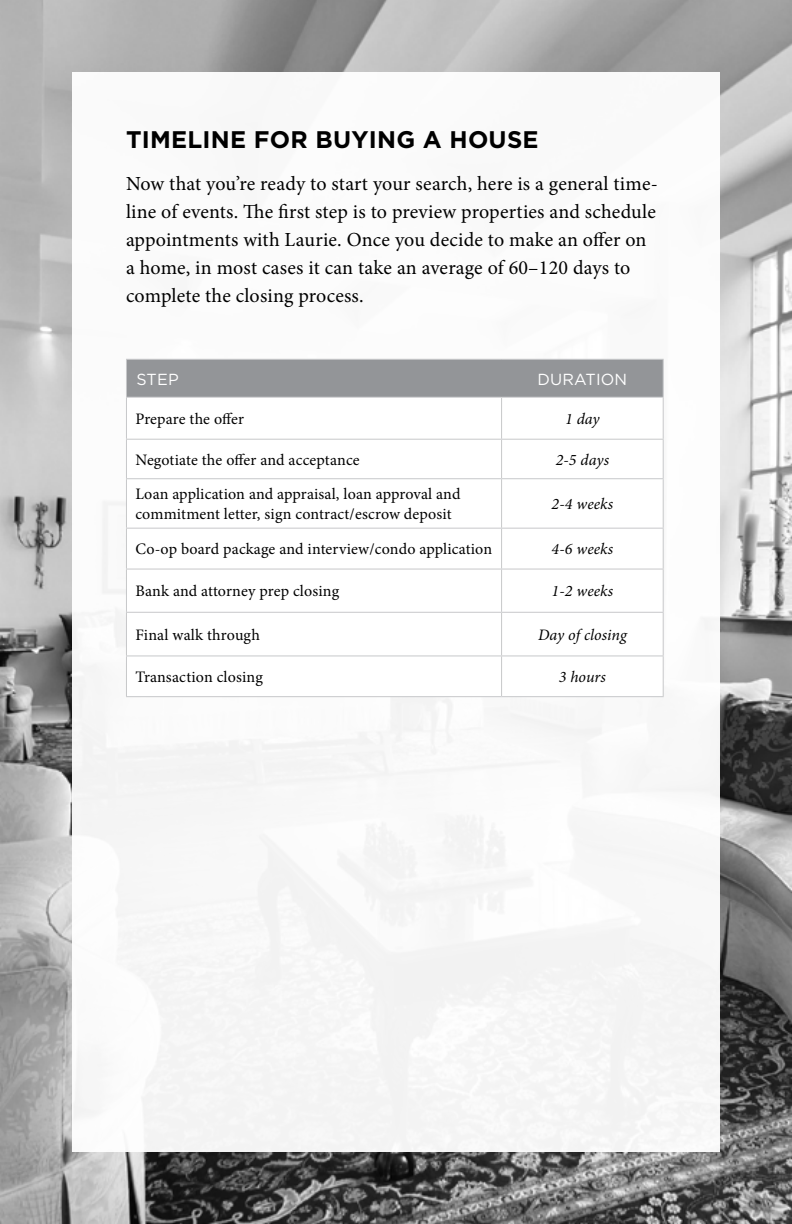
<style>
.page{position:relative;width:792px;height:1224px;background:#fff}
.page>*{position:absolute;margin:0;border:0;box-sizing:border-box;transform-origin:0 0}
.t1{font:700 24px "Gotham";letter-spacing:.01em;color:#000}
.t2{font:20px/28px "Minion Pro";letter-spacing:.005em;color:#000}
.t3{font:16px/20px "Minion Pro";letter-spacing:.01em;color:#000}
.t4{font:italic 16px "Minion Pro";letter-spacing:.005em;color:#000}
.t5{font:16px "Gotham";letter-spacing:.01em;color:#fff}
</style>
<div class="page">
<img style="left:0;top:0;width:792px;height:1224px">
<div style="left:72px;top:72px;width:648px;height:1080px;background:#fff"></div>
<div style="left:127px;top:360px;width:536px;height:37px;background:#939598"></div>
<svg style="left:127px;top:398px;width:536px;height:298px"></svg>
<hr style="left:126px;top:360px;width:1px;height:37px;background:#c7c8ca">
<hr style="left:126px;top:359px;width:376px;height:1px;background:#c7c8ca">
<hr style="left:502px;top:359px;width:162px;height:1px;background:#c7c8ca">
<hr style="left:663px;top:360px;width:1px;height:37px;background:#c7c8ca">
<hr style="left:126px;top:398px;width:1px;height:41px;background:#c7c8ca">
<hr style="left:126px;top:397px;width:376px;height:1px;background:#c7c8ca">
<hr style="left:501px;top:398px;width:1px;height:41px;background:#c7c8ca">
<hr style="left:502px;top:397px;width:162px;height:1px;background:#c7c8ca">
<hr style="left:663px;top:398px;width:1px;height:41px;background:#c7c8ca">
<hr style="left:126px;top:440px;width:1px;height:38px;background:#c7c8ca">
<hr style="left:126px;top:439px;width:376px;height:1px;background:#c7c8ca">
<hr style="left:501px;top:440px;width:1px;height:38px;background:#c7c8ca">
<hr style="left:502px;top:439px;width:162px;height:1px;background:#c7c8ca">
<hr style="left:663px;top:440px;width:1px;height:38px;background:#c7c8ca">
<hr style="left:126px;top:479px;width:1px;height:49px;background:#c7c8ca">
<hr style="left:126px;top:478px;width:376px;height:1px;background:#c7c8ca">
<hr style="left:501px;top:479px;width:1px;height:49px;background:#c7c8ca">
<hr style="left:502px;top:478px;width:162px;height:1px;background:#c7c8ca">
<hr style="left:663px;top:479px;width:1px;height:49px;background:#c7c8ca">
<hr style="left:126px;top:529px;width:1px;height:40px;background:#c7c8ca">
<hr style="left:126px;top:528px;width:376px;height:1px;background:#c7c8ca">
<hr style="left:501px;top:529px;width:1px;height:40px;background:#c7c8ca">
<hr style="left:502px;top:528px;width:162px;height:1px;background:#c7c8ca">
<hr style="left:663px;top:529px;width:1px;height:40px;background:#c7c8ca">
<hr style="left:126px;top:570px;width:1px;height:42px;background:#c7c8ca">
<hr style="left:126px;top:569px;width:376px;height:1px;background:#c7c8ca">
<hr style="left:501px;top:570px;width:1px;height:42px;background:#c7c8ca">
<hr style="left:502px;top:569px;width:162px;height:1px;background:#c7c8ca">
<hr style="left:663px;top:570px;width:1px;height:42px;background:#c7c8ca">
<hr style="left:126px;top:613px;width:1px;height:42px;background:#c7c8ca">
<hr style="left:126px;top:612px;width:376px;height:1px;background:#c7c8ca">
<hr style="left:501px;top:613px;width:1px;height:42px;background:#c7c8ca">
<hr style="left:502px;top:612px;width:162px;height:1px;background:#c7c8ca">
<hr style="left:663px;top:613px;width:1px;height:42px;background:#c7c8ca">
<hr style="left:126px;top:656px;width:1px;height:40px;background:#c7c8ca">
<hr style="left:126px;top:655px;width:376px;height:1px;background:#c7c8ca">
<hr style="left:126px;top:696px;width:376px;height:1px;background:#c7c8ca">
<hr style="left:501px;top:656px;width:1px;height:40px;background:#c7c8ca">
<hr style="left:502px;top:655px;width:162px;height:1px;background:#c7c8ca">
<hr style="left:663px;top:656px;width:1px;height:40px;background:#c7c8ca">
<hr style="left:502px;top:696px;width:162px;height:1px;background:#c7c8ca">
<p class="t1" style="left:126px;top:126px;width:414px">TIMELINE FOR BUYING A HOUSE</p>
<p class="t2" style="left:126px;top:170px;width:533px">Now that you’re ready to start your search, here is a general time&shy;line of events. The first step is to preview properties and schedule appointments with Laurie. Once you decide to make an offer on a home, in most cases it can take an average of 60–120 days to complete the closing process.</p>
<p class="t5" style="left:136px;top:371px;width:44px">STEP</p>
<p class="t5" style="left:537px;top:371px;width:91px">DURATION</p>
<p class="t3" style="left:135px;top:409px;width:110px">Prepare the offer</p>
<p class="t4" style="left:565px;top:408px;width:36px">1 day</p>
<p class="t3" style="left:135px;top:450px;width:226px">Negotiate the offer and acceptance</p>
<p class="t4" style="left:556px;top:449px;width:55px">2-5 days</p>
<p class="t3" style="left:135px;top:484px;width:327px">Loan application and appraisal, loan approval and commitment letter, sign contract/escrow deposit</p>
<p class="t4" style="left:552px;top:493px;width:63px">2-4 weeks</p>
<p class="t3" style="left:135px;top:539px;width:358px">Co-op board package and interview/condo application</p>
<p class="t4" style="left:552px;top:538px;width:63px">4-6 weeks</p>
<p class="t3" style="left:135px;top:581px;width:205px">Bank and attorney prep closing</p>
<p class="t4" style="left:552px;top:580px;width:63px">1-2 weeks</p>
<p class="t3" style="left:135px;top:625px;width:126px">Final walk through</p>
<p class="t4" style="left:538px;top:624px;width:90px">Day of closing</p>
<p class="t3" style="left:135px;top:667px;width:129px">Transaction closing</p>
<p class="t4" style="left:559px;top:666px;width:49px">3 hours</p>
</div>
